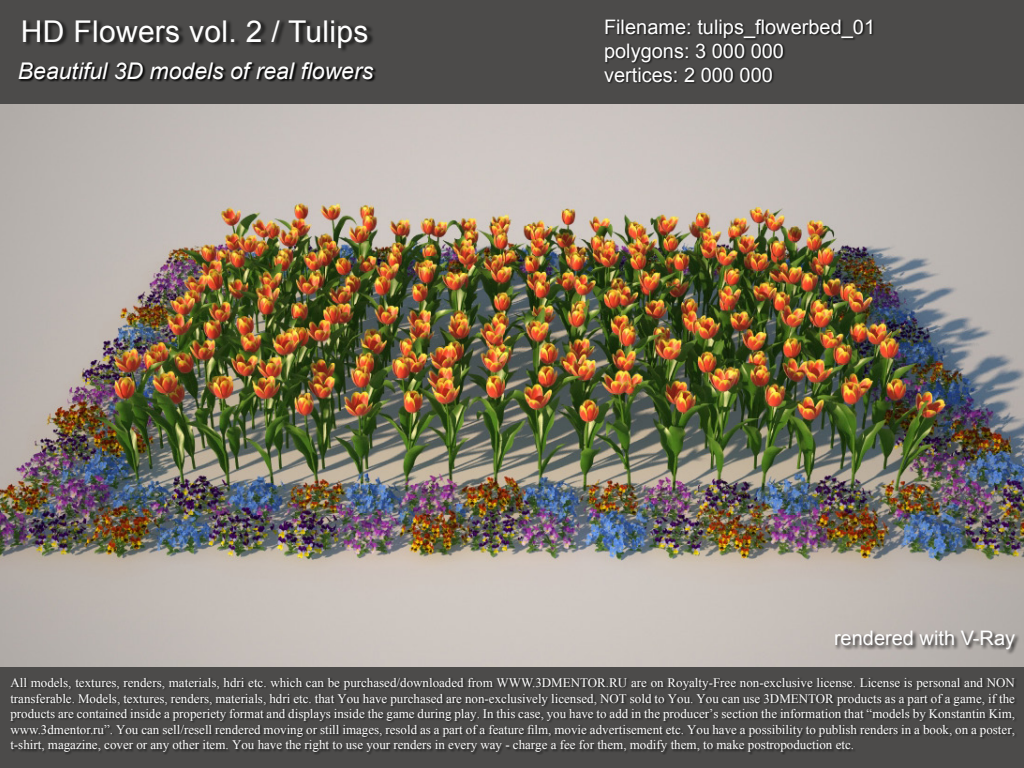
<style>
.page{position:relative;width:1024px;height:768px;background:#4c4b4a}
.page>*{position:absolute;margin:0;border:0;box-sizing:border-box;transform-origin:0 0}
.t1{font:30px "Arial";letter-spacing:.01em;color:#fff}
.t2{font:italic 23px "Arial";color:#fff}
.t3{font:20px/24px "Arial";color:#fff}
.t4{font:13px/15.6px "Times New Roman";color:#fff;text-align:justify}
</style>
<div class="page">
<div style="left:10px;top:678px;width:1008px;height:77px;background:#000;opacity:.5"></div>
<div style="left:24px;top:19px;width:351px;height:34px;background:#000;opacity:.7"></div>
<svg style="left:19px;top:62px;width:357px;height:20px"></svg>
<img style="left:0;top:104px;width:1024px;height:562px">
<div style="left:604px;top:19px;width:270px;height:65px;background:#000;opacity:.75"></div>
<div style="left:834px;top:630px;width:186px;height:25px;background:#000;opacity:.75"></div>
<h1 class="t1" style="left:21px;top:11px;width:349px">HD Flowers vol. 2 / Tulips</h1>
<h2 class="t2" style="left:18px;top:56px;width:357px">Beautiful 3D models of real flowers</h2>
<h3 class="t3" style="left:604px;top:15px;width:273px">Filename: tulips_flowerbed_01 polygons: 3 000 000<br>vertices: 2 000 000</h3>
<h3 class="t3" style="left:834px;top:626px;width:183px">rendered with V-Ray</h3>
<p class="t4" style="left:10px;top:675px;width:1006px">All models, textures, renders, materials, hdri etc. which can be purchased/downloaded from WWW.3DMENTOR.RU are on Royalty-Free non-exclusive license. License is personal and NON transferable. Models, textures, renders, materials, hdri etc. that You have purchased are non-exclusively licensed, NOT sold to You. You can use 3DMENTOR products as a part of a game, if the products are contained inside a properiety format and displays inside the game during play. In this case, you have to add in the producer’s section the information that “models by Konstantin Kim, www.3dmentor.ru”. You can sell/resell rendered moving or still images, resold as a part of a feature film, movie advertisement etc. You have a possibility to publish renders in a book, on a poster, t-shirt, magazine, cover or any other item. You have the right to use your renders in every way - charge a fee for them, modify them, to make postropoduction etc.</p>
</div>
